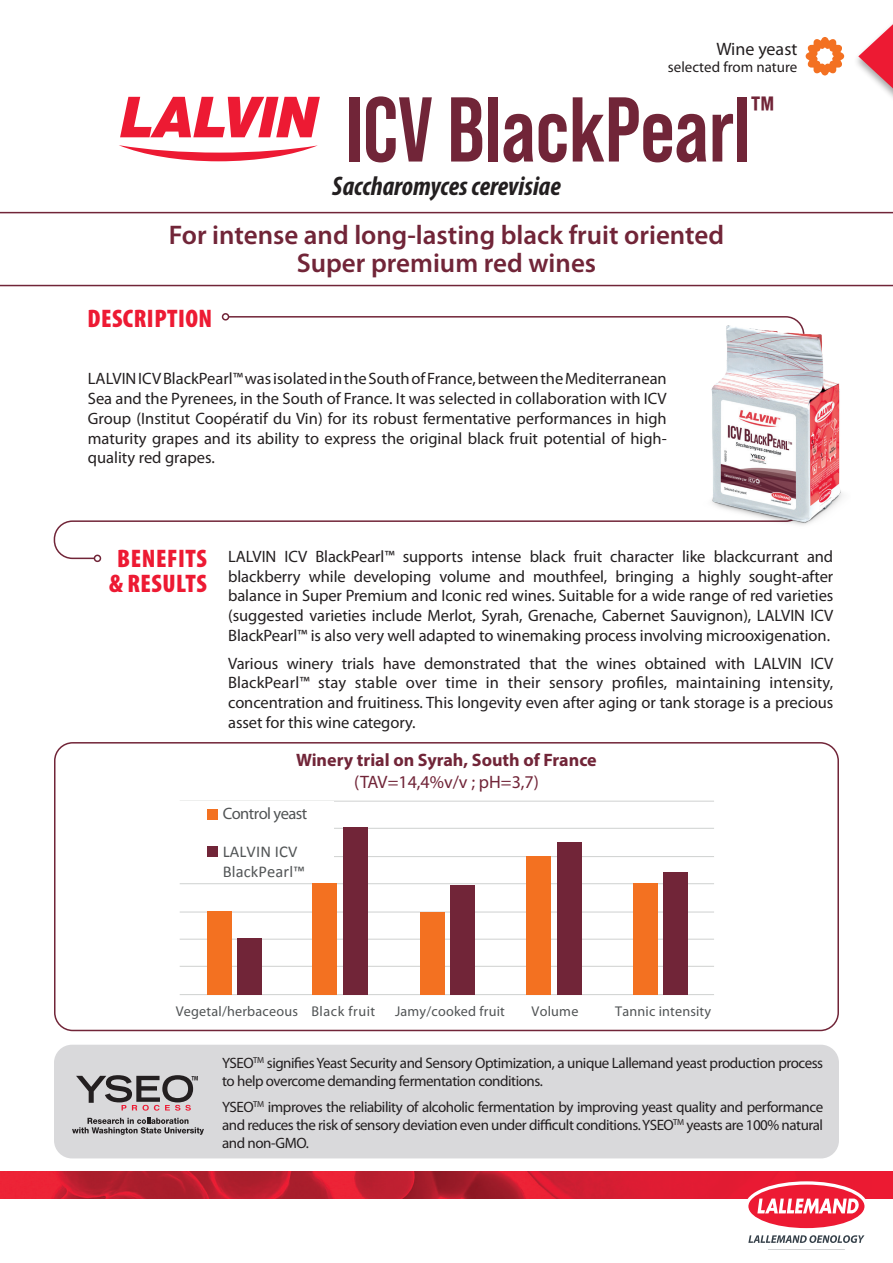
<style>
.page{position:relative;width:893px;height:1263px;background:#fff}
.page>*{position:absolute;margin:0;border:0;box-sizing:border-box;transform-origin:0 0}
.t1{font:700 91.65px "Bebas Neue Pro";color:#712538}
.t2{font:700 39.3px "Bebas Neue Pro";color:#712538}
.t3{font:600 27px/28.5px "Myriad Pro";color:#712538;text-align:center}
.t4{font:italic 700 condensed 27px "Myriad Pro";color:#231f20}
.t5{font:900 condensed 25.5px/25.5px "Myriad Pro";letter-spacing:.02em;color:#ed1a33;text-align:center}
.t6{font:700 18px "Myriad Pro";color:#712538}
.t7{font:18px "Myriad Pro";letter-spacing:-.025em;color:#712538}
.t8{font:18px "Myriad Pro";color:#231f20}
.t9{font:16.5px/19.8px "Myriad Pro";letter-spacing:-.005em;color:#231f20;text-align:justify}
.t10{font:16.5px/19.8px "Calibri";letter-spacing:.01em;color:#515455}
.t11{font:16.5px "Myriad Pro";letter-spacing:-.035em;color:#515455}
.t12{font:15px/18px "Myriad Pro";letter-spacing:-.03em;color:#231f20}
.t13{font:15px "Myriad Pro";color:#231f20}
.t14{font:14.1px "Myriad Pro";letter-spacing:.015em;color:#515455}
</style>
<div class="page">
<svg style="left:858px;top:24px;width:35px;height:73px"></svg>
<svg style="left:806px;top:37px;width:38px;height:38px"></svg>
<div style="left:54px;top:1045px;width:785px;height:113px;background:#d9d9db;border-radius:18px"></div>
<svg style="left:76px;top:1075px;width:122px;height:36px"></svg>
<svg style="left:72px;top:1118px;width:132px;height:17px"></svg>
<img style="left:0;top:1171px;width:893px;height:27px">
<svg style="left:745px;top:1181px;width:123px;height:62px"></svg>
<div style="left:54px;top:742px;width:785px;height:289px;border:2px solid #712538;border-radius:18px"></div>
<hr style="left:180px;top:966px;width:534px;height:1px;background:#cfd1d0">
<hr style="left:180px;top:939px;width:534px;height:1px;background:#cfd1d0">
<hr style="left:180px;top:911px;width:534px;height:1px;background:#cfd1d0">
<hr style="left:180px;top:883px;width:534px;height:1px;background:#cfd1d0">
<hr style="left:180px;top:856px;width:534px;height:1px;background:#cfd1d0">
<hr style="left:180px;top:828px;width:534px;height:1px;background:#cfd1d0">
<hr style="left:180px;top:801px;width:534px;height:1px;background:#cfd1d0">
<hr style="left:180px;top:994px;width:534px;height:1px;background:#cfd1d0">
<div style="left:178px;top:802px;width:156px;height:74px;background:#fff"></div>
<div style="left:207px;top:809px;width:10px;height:11px;background:#f37121"></div>
<div style="left:207px;top:847px;width:10px;height:10px;background:#712538"></div>
<div style="left:207px;top:912px;width:24px;height:83px;background:#f37121"></div>
<div style="left:237px;top:939px;width:24px;height:56px;background:#712538"></div>
<div style="left:343px;top:827px;width:25px;height:168px;background:#712538"></div>
<div style="left:450px;top:885px;width:25px;height:110px;background:#712538"></div>
<div style="left:663px;top:873px;width:25px;height:122px;background:#712538"></div>
<div style="left:557px;top:842px;width:24px;height:153px;background:#712538"></div>
<div style="left:312px;top:883px;width:25px;height:112px;background:#f37121"></div>
<div style="left:420px;top:912px;width:24px;height:83px;background:#f37121"></div>
<div style="left:633px;top:883px;width:25px;height:112px;background:#f37121"></div>
<div style="left:526px;top:856px;width:25px;height:139px;background:#f37121"></div>
<svg style="left:0;top:212px;width:893px;height:74px"></svg>
<svg style="left:119px;top:145px;width:199px;height:16px"></svg>
<svg style="left:120px;top:97px;width:200px;height:40px"></svg>
<svg style="left:53px;top:315px;width:739px;height:245px"></svg>
<div style="left:94px;top:555px;width:7px;height:7px;border:2px solid #712538;border-radius:50%"></div>
<div style="left:222px;top:313px;width:7px;height:8px;border:2px solid #712538;border-radius:50%"></div>
<img style="left:694px;top:317px;width:149px;height:223px">
<p class="t8" style="left:716px;top:38px;width:83px">Wine yeast</p>
<p class="t13" style="left:668px;top:57px;width:131px">selected from nature</p>
<h1 class="t1" style="left:345px;top:77px;width:407px">ICV BlackPearl</h1>
<h2 class="t2" style="left:751px;top:88px;width:25px">™</h2>
<h3 class="t4" style="left:332px;top:169px;width:230px">Saccharomyces cerevisiae</h3>
<h3 class="t3" style="left:169px;top:220px;width:557px">For intense and long-lasting black fruit oriented<br>Super premium red wines</h3>
<h3 class="t5" style="left:87px;top:305px;width:126px">DESCRIPTION</h3>
<p class="t9" style="left:88px;top:369px;width:580px">LALVIN ICV BlackPearl™ was isolated in the South of France, between the Mediterranean Sea and the Pyrenees, in the South of France. It was selected in collaboration with ICV Group (Institut Coopératif du Vin) for its robust fermentative performances in high maturity grapes and its ability to express the original black fruit potential of high&shy;quality red grapes.</p>
<h3 class="t5" style="left:109px;top:545px;width:99px">BENEFITS &amp; RESULTS</h3>
<p class="t9" style="left:228px;top:546px;width:607px">LALVIN ICV BlackPearl™ supports intense black fruit character like blackcurrant and blackberry while developing volume and mouthfeel, bringing a highly sought-after balance in Super Premium and Iconic red wines. Suitable for a wide range of red varieties (suggested varieties include Merlot, Syrah, Grenache, Cabernet Sauvignon), LALVIN ICV BlackPearl™ is also very well adapted to winemaking process involving microoxigenation.</p>
<p class="t9" style="left:228px;top:653px;width:607px">Various winery trials have demonstrated that the wines obtained with LALVIN ICV BlackPearl™ stay stable over time in their sensory profiles, maintaining intensity, concentration and fruitiness. This longevity even after aging or tank storage is a precious asset for this wine category.</p>
<p class="t6" style="left:296px;top:749px;width:302px">Winery trial on Syrah, South of France</p>
<p class="t7" style="left:354px;top:771px;width:186px">(TAV=14,4%v/v ; pH=3,7)</p>
<p class="t11" style="left:223px;top:804px;width:86px">Control yeast</p>
<p class="t10" style="left:223px;top:842px;width:84px">LALVIN ICV<br>BlackPearl™</p>
<p class="t14" style="left:176px;top:1003px;width:201px">Vegetal/herbaceous Black fruit</p>
<p class="t14" style="left:395px;top:1003px;width:111px">Jamy/cooked fruit</p>
<p class="t14" style="left:532px;top:1003px;width:48px">Volume</p>
<p class="t14" style="left:615px;top:1003px;width:97px">Tannic intensity</p>
<p class="t12" style="left:222px;top:1054px;width:602px">YSEO<sup>TM</sup> signifies Yeast Security and Sensory Optimization, a unique Lallemand yeast production process to help overcome demanding fermentation conditions.</p>
<p class="t12" style="left:222px;top:1097px;width:602px;text-align:justify">YSEO<sup>TM</sup> improves the reliability of alcoholic fermentation by improving yeast quality and performance and reduces the risk of sensory deviation even under difficult conditions. YSEO<sup>TM</sup> yeasts are 100% natural and non-GMO.</p>
</div>
